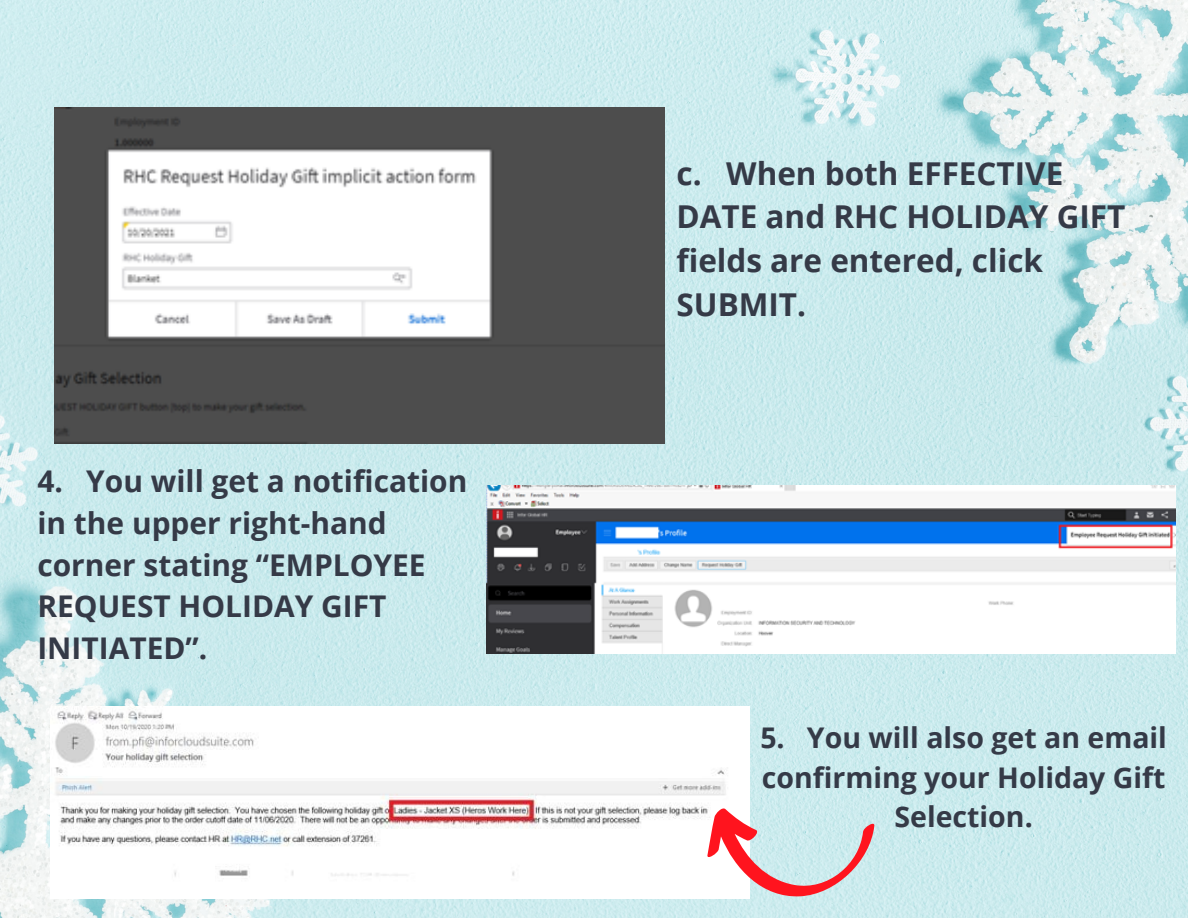
<style>
.page{position:relative;width:1188px;height:918px;background:#fff}
.page>*{position:absolute;margin:0;border:0;box-sizing:border-box;transform-origin:0 0}
.t1{font:700 31.5px/43.8px "Open Sans";color:#353a47}
.t2{font:700 29.85px/41.7px "Open Sans";color:#353a47}
.t3{font:700 28.5px/39.3px "Open Sans";color:#353a47;text-align:center}
</style>
<div class="page">
<img style="left:0;top:0;width:1188px;height:918px">
<img style="left:55px;top:108px;width:610px;height:336px">
<img style="left:487px;top:486px;width:688px;height:167px">
<img style="left:50px;top:707px;width:700px;height:191px">
<svg style="left:706px;top:806px;width:169px;height:92px"></svg>
<p class="t2" style="left:37px;top:460px;width:431px">4. You will get a notification in the upper right-hand corner stating “EMPLOYEE<br>REQUEST HOLIDAY GIFT<br>INITIATED”.</p>
<p class="t1" style="left:677px;top:150px;width:450px">c. When both EFFECTIVE<br>DATE and RHC HOLIDAY GIFT fields are entered, click<br>SUBMIT.</p>
<p class="t3" style="left:760px;top:718px;width:408px">5. You will also get an email confirming your Holiday Gift<br>Selection.</p>
</div>
